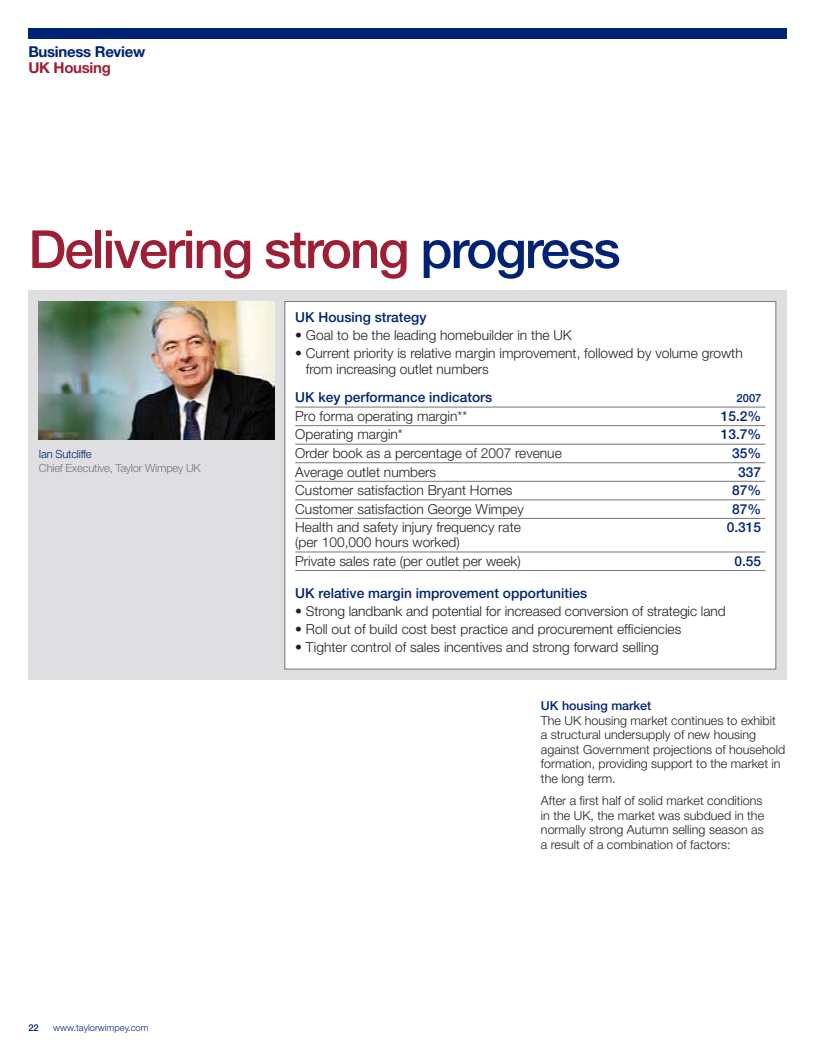
<style>
.page{position:relative;width:815px;height:1053px;background:#fff}
.page>*{position:absolute;margin:0;border:0;box-sizing:border-box;transform-origin:0 0}
.t1{font:500 52.5px "Helvetica Neue LT Std";letter-spacing:-.035em;color:#9d1f35}
.t2{font:700 15px/16.2px "Helvetica Neue LT Std";letter-spacing:-.02em;color:#002274}
.t3{font:300 13.75px/16.2px "Helvetica Neue LT Std";color:#231f20}
.t4{font:500 13.75px "Helvetica Neue LT Std";color:#002274}
.t5{font:300 12.5px/14.6px "Helvetica Neue LT Std";color:#231f20}
.t6{font:300 11.25px/13.8px "Helvetica Neue LT Std";letter-spacing:-.02em;color:#75767a}
.t7{font:500 11.25px "Helvetica Neue LT Std";color:#002274}
.t8{font:300 9.38px "Helvetica Neue LT Std";color:#002274}
.t9{font:500 9.38px "Helvetica Neue LT Std";color:#002274}
.s1{color:#9d1f35}
.s2{color:#002274}
.s3{font-weight:500;color:#002274}
</style>
<div class="page">
<div style="left:28px;top:291px;width:759px;height:388px;background:#dfdfe1"></div>
<div style="left:28px;top:28px;width:759px;height:11px;background:#002274"></div>
<div style="left:285px;top:302px;width:491px;height:366px;background:#fff"></div>
<hr style="left:295px;top:407px;width:470px;height:1px;background:#75767a">
<hr style="left:295px;top:425px;width:470px;height:1px;background:#75767a">
<hr style="left:295px;top:444px;width:470px;height:1px;background:#75767a">
<hr style="left:295px;top:462px;width:470px;height:1px;background:#75767a">
<hr style="left:295px;top:481px;width:470px;height:1px;background:#75767a">
<hr style="left:295px;top:499px;width:470px;height:1px;background:#75767a">
<hr style="left:295px;top:518px;width:470px;height:1px;background:#75767a">
<hr style="left:295px;top:551px;width:470px;height:1px;background:#75767a">
<hr style="left:295px;top:570px;width:470px;height:1px;background:#75767a">
<img style="left:39px;top:301px;width:235px;height:138px">
<p class="t2" style="left:28px;top:43px;width:118px">Business Review<br><span class="s1">UK Housing</span></p>
<p class="t1" style="left:28px;top:230px;width:594px">Delivering strong <span class="s2">progress</span></p>
<p class="t6" style="left:39px;top:448px;width:163px"><span class="s2">Ian Sutcliffe<br></span>Chief Executive, Taylor Wimpey UK</p>
<p class="t9" style="left:28px;top:1024px;width:12px">22</p>
<p class="t8" style="left:53px;top:1024px;width:97px">www.taylorwimpey.com</p>
<p class="t4" style="left:295px;top:312px;width:133px">UK Housing strategy</p>
<p class="t3" style="left:295px;top:328px;width:278px">• Goal to be the leading homebuilder in the UK</p>
<p class="t3" style="left:306px;top:346px;width:438px;text-indent:-11px">• Current priority is relative margin improvement, followed by volume growth from increasing outlet numbers</p>
<p class="t4" style="left:295px;top:392px;width:198px">UK key performance indicators</p>
<p class="t7" style="left:737px;top:394px;width:27px">2007</p>
<p class="t3" style="left:295px;top:409px;width:173px">Pro forma operating margin**</p>
<p class="t4" style="left:721px;top:411px;width:42px">15.2%</p>
<p class="t3" style="left:295px;top:428px;width:109px">Operating margin*</p>
<p class="t4" style="left:721px;top:429px;width:42px">13.7%</p>
<p class="t3" style="left:295px;top:446px;width:268px">Order book as a percentage of 2007 revenue</p>
<p class="t4" style="left:732px;top:448px;width:31px">35%</p>
<p class="t3" style="left:295px;top:465px;width:142px">Average outlet numbers</p>
<p class="t4" style="left:738px;top:466px;width:24px">337</p>
<p class="t3" style="left:295px;top:483px;width:219px">Customer satisfaction Bryant Homes</p>
<p class="t4" style="left:732px;top:485px;width:31px">87%</p>
<p class="t3" style="left:295px;top:502px;width:230px">Customer satisfaction George Wimpey</p>
<p class="t4" style="left:732px;top:504px;width:31px">87%</p>
<p class="t3" style="left:295px;top:520px;width:227px">Health and safety injury frequency rate</p>
<p class="t4" style="left:727px;top:522px;width:36px">0.315</p>
<p class="t3" style="left:295px;top:534px;width:227px;line-height:18.5px">(per 100,000 hours worked)<br>Private sales rate (per outlet per week)</p>
<p class="t4" style="left:734px;top:556px;width:28px">0.55</p>
<p class="t4" style="left:295px;top:588px;width:293px">UK relative margin improvement opportunities</p>
<p class="t3" style="left:295px;top:604px;width:432px">• Strong landbank and potential for increased conversion of strategic land</p>
<p class="t3" style="left:295px;top:622px;width:388px">• Roll out of build cost best practice and procurement efficiencies</p>
<p class="t3" style="left:295px;top:640px;width:365px">• Tighter control of sales incentives and strong forward selling</p>
<p class="t5" style="left:541px;top:699px;width:246px"><span class="s3">UK housing market<br></span>The UK housing market continues to exhibit a structural undersupply of new housing against Government projections of household formation, providing support to the market in the long term.</p>
<p class="t5" style="left:541px;top:794px;width:225px">After a first half of solid market conditions in the UK, the market was subdued in the normally strong Autumn selling season as a result of a combination of factors:</p>
</div>
